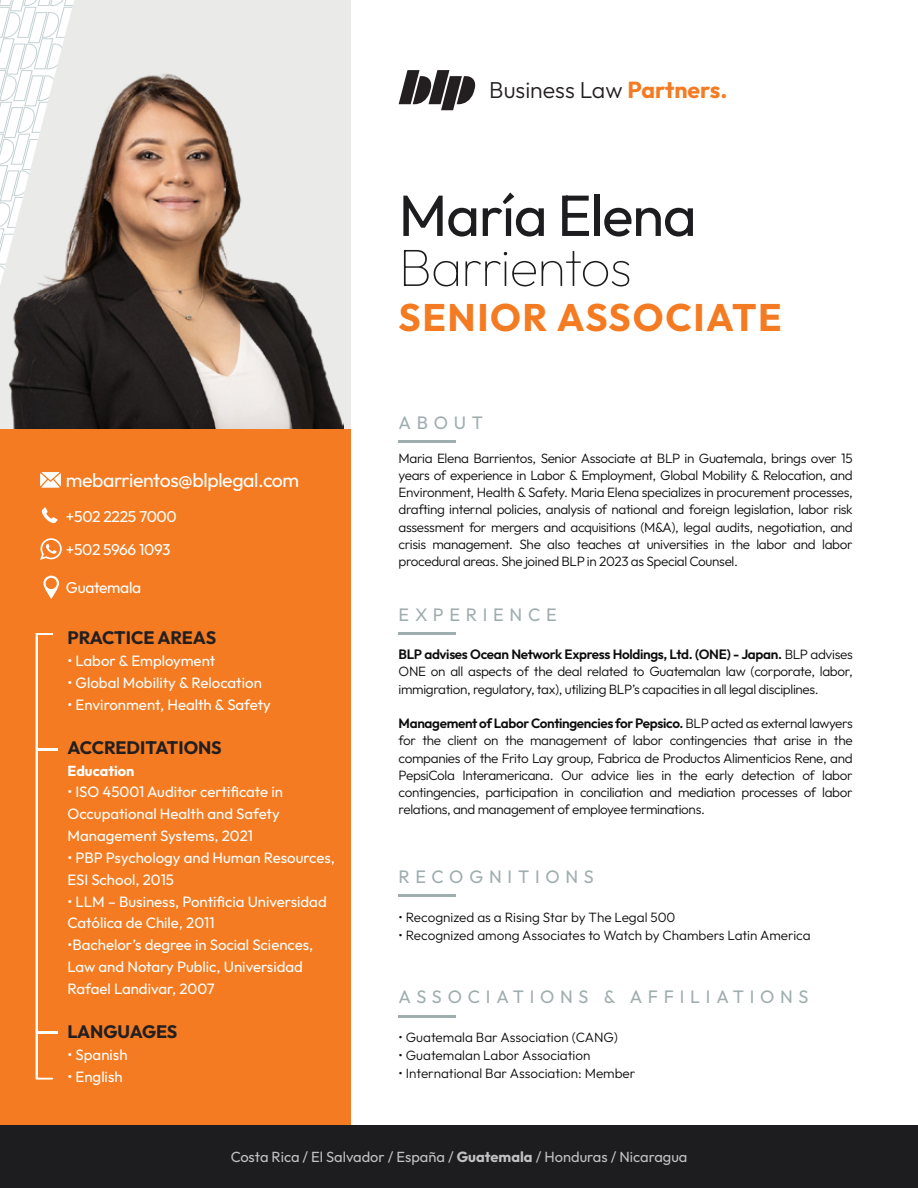
<style>
.page{position:relative;width:918px;height:1188px;background:#fff}
.page>*{position:absolute;margin:0;border:0;box-sizing:border-box;transform-origin:0 0}
.t1{font:58.05px "Outfit";letter-spacing:-.02em;color:#1d1d1f}
.t2{font:100 53.25px "Outfit";letter-spacing:-.02em;color:#1d1d1f}
.t3{font:700 38.25px "Outfit";letter-spacing:.04em;color:#f47b21}
.t4{font:300 23.1px "Outfit";color:#231f20}
.t5{font:19.5px "Outfit";letter-spacing:-.02em;color:#fff}
.t6{font:18px "Outfit";letter-spacing:.32em;color:#a0adaf}
.t7{font:700 18px "Outfit";letter-spacing:-.01em;color:#231f20}
.t8{font:15.75px "Outfit";letter-spacing:-.02em;color:#fff}
.t9{font:15px/21.9px "Outfit";color:#fff}
.t10{font:14.7px "Outfit";color:#fff}
.t11{font:700 14.4px "Outfit";color:#fff}
.t12{font:300 13.5px/17.2px "Outfit";letter-spacing:-.015em;color:#0d0d0d;text-align:justify}
.s1{font-weight:700;color:#f47b21}
.s2{font-weight:600}
.s3{font-weight:700}
</style>
<div class="page">
<div style="left:0;top:0;width:350px;height:429px;background:#eaeae9"></div>
<img style="left:9px;top:73px;width:334px;height:356px">
<svg style="left:0;top:0;width:74px;height:286px"></svg>
<div style="left:0;top:429px;width:350px;height:701px;background:#f47b21"></div>
<svg style="left:36px;top:633px;width:17px;height:447px"></svg>
<hr style="left:37px;top:749px;width:20px;height:2px;background:#fff">
<hr style="left:399px;top:440px;width:57px;height:3px;background:#a0adaf">
<svg style="left:399px;top:70px;width:77px;height:40px"></svg>
<hr style="left:37px;top:1031px;width:20px;height:2px;background:#fff">
<div style="left:0;top:1125px;width:918px;height:63px;background:#1d1d1f"></div>
<svg style="left:42px;top:507px;width:16px;height:16px"></svg>
<svg style="left:40px;top:472px;width:21px;height:16px"></svg>
<svg style="left:40px;top:538px;width:22px;height:22px"></svg>
<svg style="left:43px;top:576px;width:16px;height:23px"></svg>
<hr style="left:399px;top:1015px;width:57px;height:3px;background:#a0adaf">
<hr style="left:399px;top:632px;width:57px;height:3px;background:#a0adaf">
<hr style="left:399px;top:894px;width:57px;height:3px;background:#a0adaf">
<h3 class="t4" style="left:489px;top:76px;width:239px">Business Law <span class="s1">Partners.</span></h3>
<h1 class="t1" style="left:399px;top:179px;width:300px">María Elena</h1>
<h2 class="t2" style="left:399px;top:236px;width:235px">Barrientos</h2>
<h3 class="t3" style="left:399px;top:292px;width:385px">SENIOR ASSOCIATE</h3>
<h3 class="t5" style="left:66px;top:468px;width:235px">mebarrientos@blplegal.com</h3>
<p class="t8" style="left:66px;top:507px;width:112px">+502 2225 7000</p>
<p class="t8" style="left:66px;top:539px;width:106px">+502 5966 1093</p>
<p class="t8" style="left:66px;top:577px;width:77px">Guatemala</p>
<h3 class="t7" style="left:68px;top:626px;width:150px">PRACTICE AREAS</h3>
<p class="t9" style="left:68px;top:650px;width:149px">• Labor &amp; Employment</p>
<p class="t9" style="left:68px;top:672px;width:196px">• Global Mobility &amp; Relocation</p>
<p class="t9" style="left:68px;top:694px;width:205px">• Environment, Health &amp; Safety</p>
<h3 class="t7" style="left:68px;top:735px;width:156px">ACCREDITATIONS</h3>
<p class="t11" style="left:68px;top:761px;width:68px">Education</p>
<p class="t9" style="left:68px;top:782px;width:217px">• ISO 45001 Auditor certificate in<br>Occupational Health and Safety<br>Management Systems, 2021</p>
<p class="t9" style="left:68px;top:847px;width:269px">• PBP Psychology and Human Resources,<br>ESI School, 2015</p>
<p class="t9" style="left:68px;top:891px;width:261px">• LLM – Business, Pontificia Universidad<br>Católica de Chile, 2011</p>
<p class="t9" style="left:68px;top:935px;width:247px">•Bachelor’s degree in Social Sciences,<br>Law and Notary Public, Universidad<br>Rafael Landivar, 2007</p>
<h3 class="t7" style="left:68px;top:1020px;width:111px">LANGUAGES</h3>
<p class="t9" style="left:68px;top:1044px;width:62px">• Spanish</p>
<p class="t9" style="left:68px;top:1066px;width:57px">• English</p>
<h3 class="t6" style="left:399px;top:412px;width:86px">ABOUT</h3>
<p class="t12" style="left:399px;top:449px;width:456px">Maria Elena Barrientos, Senior Associate at BLP in Guatemala, brings over 15 years of experience in Labor &amp; Employment, Global Mobility &amp; Relocation, and Environment, Health &amp; Safety. Maria Elena specializes in procurement processes, drafting internal policies, analysis of national and foreign legislation, labor risk assessment for mergers and acquisitions (M&amp;A), legal audits, negotiation, and crisis management. She also teaches at universities in the labor and labor procedural areas. She joined BLP in 2023 as Special Counsel.</p>
<h3 class="t6" style="left:399px;top:603px;width:160px">EXPERIENCE</h3>
<p class="t12" style="left:399px;top:646px;width:456px"><span class="s2">BLP advises Ocean Network Express Holdings, Ltd. (ONE) - Japan.</span> BLP advises ONE on all aspects of the deal related to Guatemalan law (corporate, labor, immigration, regulatory, tax), utilizing BLP’s capacities in all legal disciplines.</p>
<p class="t12" style="left:399px;top:715px;width:456px"><span class="s2">Management of Labor Contingencies for Pepsico.</span> BLP acted as external lawyers for the client on the management of labor contingencies that arise in the companies of the Frito Lay group, Fabrica de Productos Alimenticios Rene, and PepsiCola Interamericana. Our advice lies in the early detection of labor contingencies, participation in conciliation and mediation processes of labor relations, and management of employee terminations.</p>
<h3 class="t6" style="left:399px;top:865px;width:197px">RECOGNITIONS</h3>
<p class="t12" style="left:399px;top:909px;width:278px">• Recognized as a Rising Star by The Legal 500</p>
<p class="t12" style="left:399px;top:927px;width:414px">• Recognized among Associates to Watch by Chambers Latin America</p>
<h3 class="t6" style="left:399px;top:986px;width:411px">ASSOCIATIONS &amp; AFFILIATIONS</h3>
<p class="t12" style="left:399px;top:1029px;width:221px">• Guatemala Bar Association (CANG)</p>
<p class="t12" style="left:399px;top:1047px;width:193px">• Guatemalan Labor Association</p>
<p class="t12" style="left:399px;top:1065px;width:238px">• International Bar Association: Member</p>
<p class="t10" style="left:231px;top:1148px;width:458px">Costa Rica / El Salvador / España / <span class="s3">Guatemala</span> / Honduras / Nicaragua</p>
</div>
